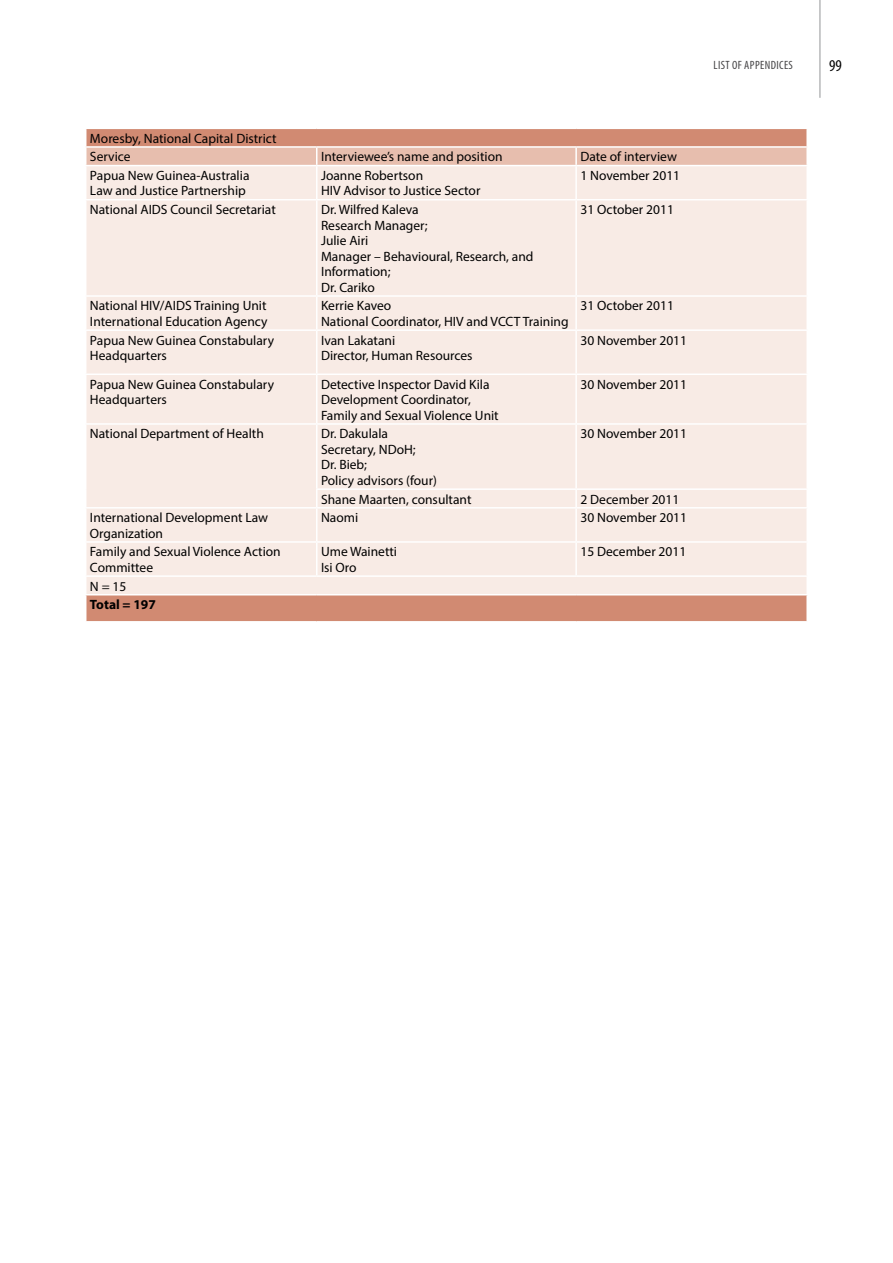
<style>
.page{position:relative;width:893px;height:1263px;background:#fff}
.page>*{position:absolute;margin:0;border:0;box-sizing:border-box;transform-origin:0 0}
.t1{font:condensed 16.5px "Myriad Pro";color:#000}
.t2{font:13.5px/15.6px "Myriad Pro";color:#000}
.t3{font:700 13.5px "Myriad Pro";color:#000}
.t4{font:condensed 12px "Myriad Pro";color:#464547}
</style>
<div class="page">
<hr style="left:820px;top:0;width:1px;height:98px;background:#939598">
<div style="left:86px;top:595px;width:720px;height:26px;background:#d18a72"></div>
<div style="left:86px;top:166px;width:720px;height:428px;background:#f8ebe5"></div>
<svg style="left:86px;top:129px;width:721px;height:36px;background:#dda895"></svg>
<hr style="left:316px;top:166px;width:1px;height:33px;background:#fff">
<hr style="left:575px;top:166px;width:2px;height:33px;background:#fff">
<hr style="left:85px;top:199px;width:232px;height:1px;background:#fff">
<hr style="left:317px;top:199px;width:259px;height:1px;background:#fff">
<hr style="left:316px;top:200px;width:1px;height:95px;background:#fff">
<hr style="left:576px;top:199px;width:232px;height:1px;background:#fff">
<hr style="left:575px;top:200px;width:2px;height:95px;background:#fff">
<hr style="left:85px;top:295px;width:232px;height:2px;background:#fff">
<hr style="left:317px;top:295px;width:259px;height:2px;background:#fff">
<hr style="left:316px;top:297px;width:1px;height:32px;background:#fff">
<hr style="left:576px;top:295px;width:232px;height:2px;background:#fff">
<hr style="left:575px;top:297px;width:2px;height:32px;background:#fff">
<hr style="left:85px;top:329px;width:232px;height:2px;background:#fff">
<hr style="left:317px;top:329px;width:259px;height:2px;background:#fff">
<hr style="left:316px;top:331px;width:1px;height:42px;background:#fff">
<hr style="left:576px;top:329px;width:232px;height:2px;background:#fff">
<hr style="left:575px;top:331px;width:2px;height:42px;background:#fff">
<hr style="left:85px;top:373px;width:232px;height:2px;background:#fff">
<hr style="left:317px;top:373px;width:259px;height:2px;background:#fff">
<hr style="left:316px;top:375px;width:1px;height:48px;background:#fff">
<hr style="left:576px;top:373px;width:232px;height:2px;background:#fff">
<hr style="left:575px;top:375px;width:2px;height:48px;background:#fff">
<hr style="left:85px;top:423px;width:232px;height:2px;background:#fff">
<hr style="left:317px;top:423px;width:259px;height:2px;background:#fff">
<hr style="left:316px;top:425px;width:1px;height:63px;background:#fff">
<hr style="left:576px;top:423px;width:232px;height:2px;background:#fff">
<hr style="left:575px;top:425px;width:2px;height:63px;background:#fff">
<hr style="left:316px;top:488px;width:260px;height:2px;background:#fff">
<svg style="left:316px;top:490px;width:1px;height:17px"></svg>
<hr style="left:576px;top:488px;width:232px;height:2px;background:#fff">
<svg style="left:575px;top:490px;width:2px;height:17px"></svg>
<svg style="left:806px;top:490px;width:1px;height:17px"></svg>
<hr style="left:85px;top:507px;width:232px;height:1px;background:#fff">
<hr style="left:317px;top:507px;width:259px;height:1px;background:#fff">
<hr style="left:316px;top:508px;width:1px;height:33px;background:#fff">
<hr style="left:576px;top:507px;width:232px;height:1px;background:#fff">
<hr style="left:575px;top:508px;width:2px;height:33px;background:#fff">
<hr style="left:85px;top:541px;width:232px;height:2px;background:#fff">
<hr style="left:317px;top:541px;width:259px;height:2px;background:#fff">
<hr style="left:316px;top:543px;width:1px;height:32px;background:#fff">
<hr style="left:576px;top:541px;width:232px;height:2px;background:#fff">
<hr style="left:575px;top:543px;width:2px;height:32px;background:#fff">
<hr style="left:85px;top:575px;width:232px;height:2px;background:#fff">
<hr style="left:317px;top:575px;width:259px;height:2px;background:#fff">
<hr style="left:576px;top:575px;width:232px;height:2px;background:#fff">
<svg style="left:806px;top:577px;width:1px;height:17px"></svg>
<p class="t2" style="left:90px;top:129px;width:188px;line-height:18.6px">Moresby, National Capital District<br>Service</p>
<p class="t2" style="left:321px;top:149px;width:183px">Interviewee’s name and position</p>
<p class="t2" style="left:580px;top:149px;width:98px">Date of interview</p>
<p class="t2" style="left:90px;top:167px;width:161px">Papua New Guinea-Australia<br>Law and Justice Partnership</p>
<p class="t2" style="left:321px;top:167px;width:161px">Joanne Robertson<br>HIV Advisor to Justice Sector</p>
<p class="t2" style="left:580px;top:167px;width:101px">1 November 2011</p>
<p class="t2" style="left:90px;top:202px;width:187px">National AIDS Council Secretariat</p>
<p class="t2" style="left:321px;top:202px;width:214px">Dr. Wilfred Kaleva<br>Research Manager;<br>Julie Airi<br>Manager – Behavioural, Research, and<br>Information;<br>Dr. Cariko</p>
<p class="t2" style="left:580px;top:202px;width:95px">31 October 2011</p>
<p class="t2" style="left:90px;top:298px;width:179px">National HIV/AIDS Training Unit<br>International Education Agency</p>
<p class="t2" style="left:321px;top:298px;width:249px">Kerrie Kaveo<br>National Coordinator, HIV and VCCT Training</p>
<p class="t2" style="left:580px;top:298px;width:95px">31 October 2011</p>
<p class="t2" style="left:90px;top:332px;width:186px">Papua New Guinea Constabulary<br>Headquarters</p>
<p class="t2" style="left:321px;top:332px;width:153px">Ivan Lakatani<br>Director, Human Resources</p>
<p class="t2" style="left:580px;top:332px;width:108px">30 November 2011</p>
<p class="t2" style="left:90px;top:376px;width:186px">Papua New Guinea Constabulary<br>Headquarters</p>
<p class="t2" style="left:321px;top:376px;width:179px">Detective Inspector David Kila<br>Development Coordinator,<br>Family and Sexual Violence Unit</p>
<p class="t2" style="left:580px;top:376px;width:108px">30 November 2011</p>
<p class="t2" style="left:90px;top:426px;width:175px">National Department of Health</p>
<p class="t2" style="left:321px;top:426px;width:117px">Dr. Dakulala<br>Secretary, NDoH;<br>Dr. Bieb;<br>Policy advisors (four)</p>
<p class="t2" style="left:580px;top:426px;width:108px">30 November 2011</p>
<p class="t2" style="left:321px;top:491px;width:152px">Shane Maarten, consultant</p>
<p class="t2" style="left:580px;top:491px;width:101px">2 December 2011</p>
<p class="t2" style="left:90px;top:510px;width:180px">International Development Law<br>Organization</p>
<p class="t2" style="left:321px;top:510px;width:39px">Naomi</p>
<p class="t2" style="left:580px;top:510px;width:108px">30 November 2011</p>
<p class="t2" style="left:90px;top:544px;width:192px">Family and Sexual Violence Action<br>Committee</p>
<p class="t2" style="left:321px;top:544px;width:78px">Ume Wainetti<br>Isi Oro</p>
<p class="t2" style="left:580px;top:544px;width:107px">15 December 2011</p>
<p class="t2" style="left:90px;top:578px;width:38px">N = 15</p>
<p class="t3" style="left:90px;top:596px;width:67px">Total = 197</p>
<p class="t4" style="left:713px;top:57px;width:37px">LIST OFAPPE</p>
<p class="t4" style="left:765px;top:57px;width:12px">NDICES</p>
<p class="t1" style="left:829px;top:56px;width:14px">99</p>
</div>
